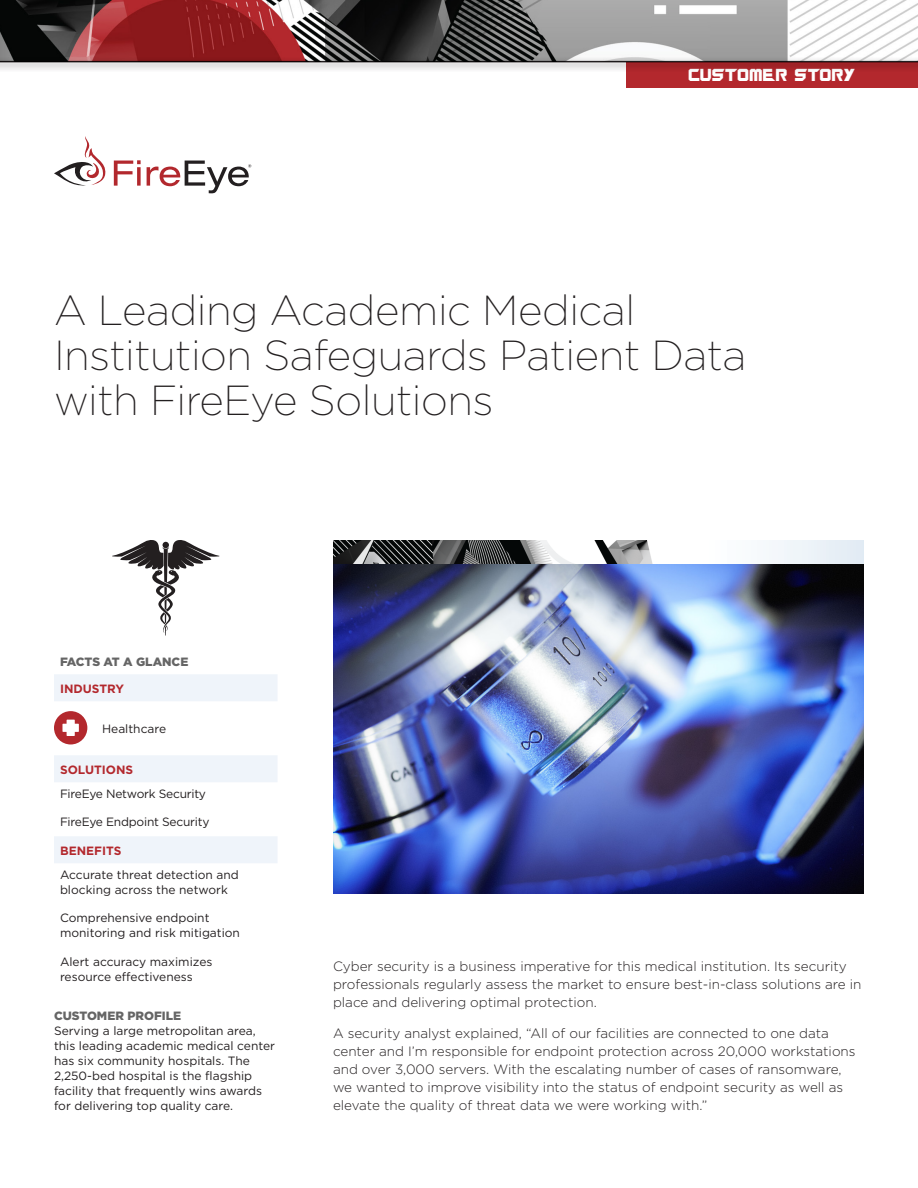
<style>
.page{position:relative;width:918px;height:1188px;background:#fff}
.page>*{position:absolute;margin:0;border:0;box-sizing:border-box;transform-origin:0 0}
.t1{font:200 42px/45px "Gotham";letter-spacing:-.01em;color:#231f20}
.Body_Text_9_12{font:300 13.5px/18px "Gotham";color:#231f20}
.t2{font:12.15px "Guardians";color:#fff}
.Sidebar__Body_text{font:12px/15px "Gotham";color:#231f20}
.Sidebar__Body_text-2{font:12px "Gotham";letter-spacing:-.02em;color:#231f20}
.Sidebar__subhead_red{font:900 12px "Gotham";color:#656565}
.t3{font:700 12px "Gotham";color:#b3282d}
</style>
<div class="page">
<img style="left:0;top:0;width:918px;height:57px">
<div style="left:627px;top:62px;width:291px;height:26px;background:#b3282d"></div>
<div style="left:0;top:57px;width:918px;height:16px;background:#231f20;opacity:.75"></div>
<hr style="left:0;top:61px;width:918px;height:1px;background:#231f20">
<svg style="left:114px;top:160px;width:27px;height:26px"></svg>
<svg style="left:54px;top:136px;width:52px;height:50px"></svg>
<svg style="left:147px;top:161px;width:104px;height:32px"></svg>
<img style="left:333px;top:564px;width:530px;height:329px">
<img style="left:333px;top:540px;width:531px;height:24px">
<svg style="left:54px;top:674px;width:223px;height:189px"></svg>
<svg style="left:112px;top:540px;width:108px;height:96px"></svg>
<p class="t2" style="left:689px;top:67px;width:169px">CUSTOMER STORY</p>
<p class="t1" style="left:54px;top:286px;width:694px">A Leading Academic Medical<br>Institution Safeguards Patient Data with FireEye Solutions</p>
<p class="Sidebar__subhead_red" style="left:60px;top:653px;width:130px">FACTS AT A GLANCE</p>
<p class="t3" style="left:60px;top:680px;width:66px">INDUSTRY</p>
<p class="Sidebar__Body_text" style="left:102px;top:721px;width:66px">Healthcare</p>
<p class="t3" style="left:60px;top:761px;width:75px">SOLUTIONS</p>
<p class="Sidebar__Body_text-2" style="left:60px;top:786px;width:148px">FireEye Network Security</p>
<p class="Sidebar__Body_text-2" style="left:60px;top:814px;width:151px">FireEye Endpoint Security</p>
<p class="t3" style="left:60px;top:842px;width:63px">BENEFITS</p>
<p class="Sidebar__Body_text" style="left:60px;top:867px;width:180px">Accurate threat detection and blocking across the network</p>
<p class="Sidebar__Body_text" style="left:60px;top:910px;width:182px">Comprehensive endpoint monitoring and risk mitigation</p>
<p class="Sidebar__Body_text" style="left:60px;top:954px;width:154px">Alert accuracy maximizes resource effectiveness</p>
<p class="Sidebar__subhead_red" style="left:54px;top:1008px;width:129px">CUSTOMER PROFILE</p>
<p class="Sidebar__Body_text" style="left:54px;top:1023px;width:223px">Serving a large metropolitan area, this leading academic medical center has six community hospitals. The 2,250-bed hospital is the flagship facility that frequently wins awards for delivering top quality care.</p>
<p class="Body_Text_9_12" style="left:333px;top:957px;width:530px">Cyber security is a business imperative for this medical institution. Its security professionals regularly assess the market to ensure best-in-class solutions are in place and delivering optimal protection.</p>
<p class="Body_Text_9_12" style="left:333px;top:1024px;width:524px">A security analyst explained, “All of our facilities are connected to one data center and I’m responsible for endpoint protection across 20,000 workstations and over 3,000 servers. With the escalating number of cases of ransomware, we wanted to improve visibility into the status of endpoint security as well as elevate the quality of threat data we were working with.”</p>
</div>
